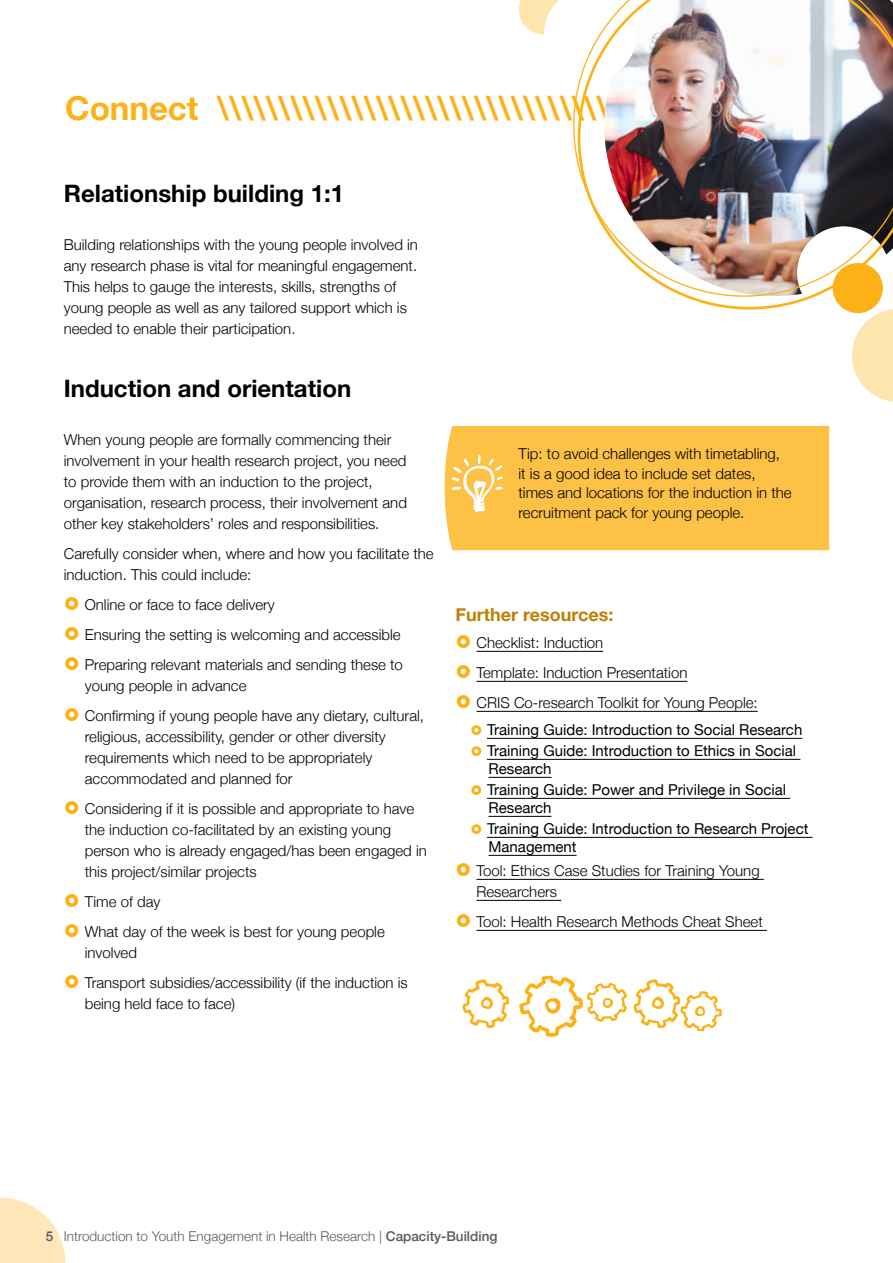
<style>
.page{position:relative;width:893px;height:1263px;background:#fff}
.page>*{position:absolute;margin:0;border:0;box-sizing:border-box;transform-origin:0 0}
.Heading{font:700 33px "Helvetica Neue";color:#fcb116}
.subhead{font:700 24px "Helvetica Neue";color:#000}
.heading2{font:700 18px "Helvetica Neue";color:#bf8003}
.body_copy{font:300 15px/21px "Helvetica Neue";color:#000}
.t1{font:15px/18px "Helvetica Neue";color:#000}
.inset{font:300 15px/19.5px "Helvetica Neue";color:#000}
.t2{font:300 13.5px "Helvetica Neue";color:#58595b}
.s1{font-weight:500}
</style>
<div class="page">
<svg style="left:0;top:1197px;width:65px;height:66px"></svg>
<div style="left:445px;top:426px;width:384px;height:124px;background:#fdc145"></div>
<svg style="left:451px;top:454px;width:52px;height:58px"></svg>
<hr style="left:476px;top:651px;width:127px;height:1px;background:#000">
<hr style="left:476px;top:681px;width:211px;height:1px;background:#000">
<hr style="left:476px;top:711px;width:282px;height:1px;background:#000">
<hr style="left:487px;top:738px;width:315px;height:1px;background:#000">
<hr style="left:487px;top:759px;width:313px;height:1px;background:#000">
<hr style="left:488px;top:777px;width:64px;height:1px;background:#000">
<hr style="left:487px;top:798px;width:303px;height:1px;background:#000">
<hr style="left:488px;top:816px;width:64px;height:1px;background:#000">
<hr style="left:487px;top:837px;width:326px;height:1px;background:#000">
<hr style="left:488px;top:855px;width:89px;height:1px;background:#000">
<hr style="left:476px;top:879px;width:288px;height:1px;background:#000">
<hr style="left:476px;top:900px;width:85px;height:1px;background:#000">
<hr style="left:476px;top:930px;width:291px;height:1px;background:#000">
<svg style="left:519px;top:0;width:40px;height:35px"></svg>
<img style="left:578px;top:0;width:315px;height:309px">
<svg style="left:852px;top:309px;width:41px;height:93px"></svg>
<svg style="left:463px;top:979px;width:46px;height:49px"></svg>
<svg style="left:634px;top:979px;width:88px;height:52px"></svg>
<svg style="left:519px;top:975px;width:108px;height:62px"></svg>
<p class="Heading" style="left:65px;top:83px;width:765px">Connect \\\\\\\\\\\\\\\\\\\\\\\\\\\\\\\\\\\\\\\\\\\\\\\\\\</p>
<p class="subhead" style="left:64px;top:174px;width:282px">Relationship building 1:1</p>
<p class="body_copy" style="left:64px;top:233px;width:356px">Building relationships with the young people involved in any research phase is vital for meaningful engagement.<br>This helps to gauge the interests, skills, strengths of young people as well as any tailored support which is needed to enable their participation.</p>
<p class="subhead" style="left:64px;top:369px;width:289px">Induction and orientation</p>
<p class="body_copy" style="left:64px;top:428px;width:345px">When young people are formally commencing their involvement in your health research project, you need to provide them with an induction to the project, organisation, research process, their involvement and other key stakeholders’ roles and responsibilities.</p>
<p class="body_copy" style="left:64px;top:542px;width:371px">Carefully consider when, where and how you facilitate the induction. This could include:</p>
<p class="body_copy" style="left:85px;top:593px;width:192px">Online or face to face delivery</p>
<p class="body_copy" style="left:85px;top:623px;width:317px">Ensuring the setting is welcoming and accessible</p>
<p class="body_copy" style="left:85px;top:653px;width:320px">Preparing relevant materials and sending these to young people in advance</p>
<p class="body_copy" style="left:85px;top:704px;width:341px">Confirming if young people have any dietary, cultural, religious, accessibility, gender or other diversity requirements which need to be appropriately accommodated and planned for</p>
<p class="body_copy" style="left:85px;top:797px;width:344px">Considering if it is possible and appropriate to have the induction co-facilitated by an existing young person who is already engaged/has been engaged in this project/similar projects</p>
<p class="body_copy" style="left:85px;top:890px;width:77px">Time of day</p>
<p class="body_copy" style="left:85px;top:920px;width:302px">What day of the week is best for young people involved</p>
<p class="body_copy" style="left:85px;top:971px;width:325px">Transport subsidies/accessibility (if the induction is being held face to face)</p>
<p class="inset" style="left:518px;top:443px;width:275px">Tip: to avoid challenges with timetabling,<br>it is a good idea to include set dates, times and locations for the induction in the recruitment pack for young people.</p>
<p class="heading2" style="left:455px;top:601px;width:160px">Further resources:</p>
<p class="body_copy" style="left:476px;top:631px;width:128px">Checklist: Induction</p>
<p class="body_copy" style="left:476px;top:661px;width:212px">Template: Induction Presentation</p>
<p class="body_copy" style="left:476px;top:691px;width:283px">CRIS Co-research Toolkit for Young People:</p>
<p class="t1" style="left:487px;top:722px;width:317px">Training Guide: Introduction to Social Research</p>
<p class="t1" style="left:487px;top:743px;width:311px">Training Guide: Introduction to Ethics in Social<br>Research</p>
<p class="t1" style="left:487px;top:782px;width:301px">Training Guide: Power and Privilege in Social<br>Research</p>
<p class="t1" style="left:487px;top:821px;width:323px">Training Guide: Introduction to Research Project<br>Management</p>
<p class="body_copy" style="left:476px;top:859px;width:285px">Tool: Ethics Case Studies for Training Young<br>Researchers</p>
<p class="body_copy" style="left:476px;top:910px;width:288px">Tool: Health Research Methods Cheat Sheet</p>
<p class="t2" style="left:46px;top:1225px;width:453px"><span class="s1">5</span> Introduction to Youth Engagement in Health Research | <span class="s1">Capacity-Building</span></p>
</div>
